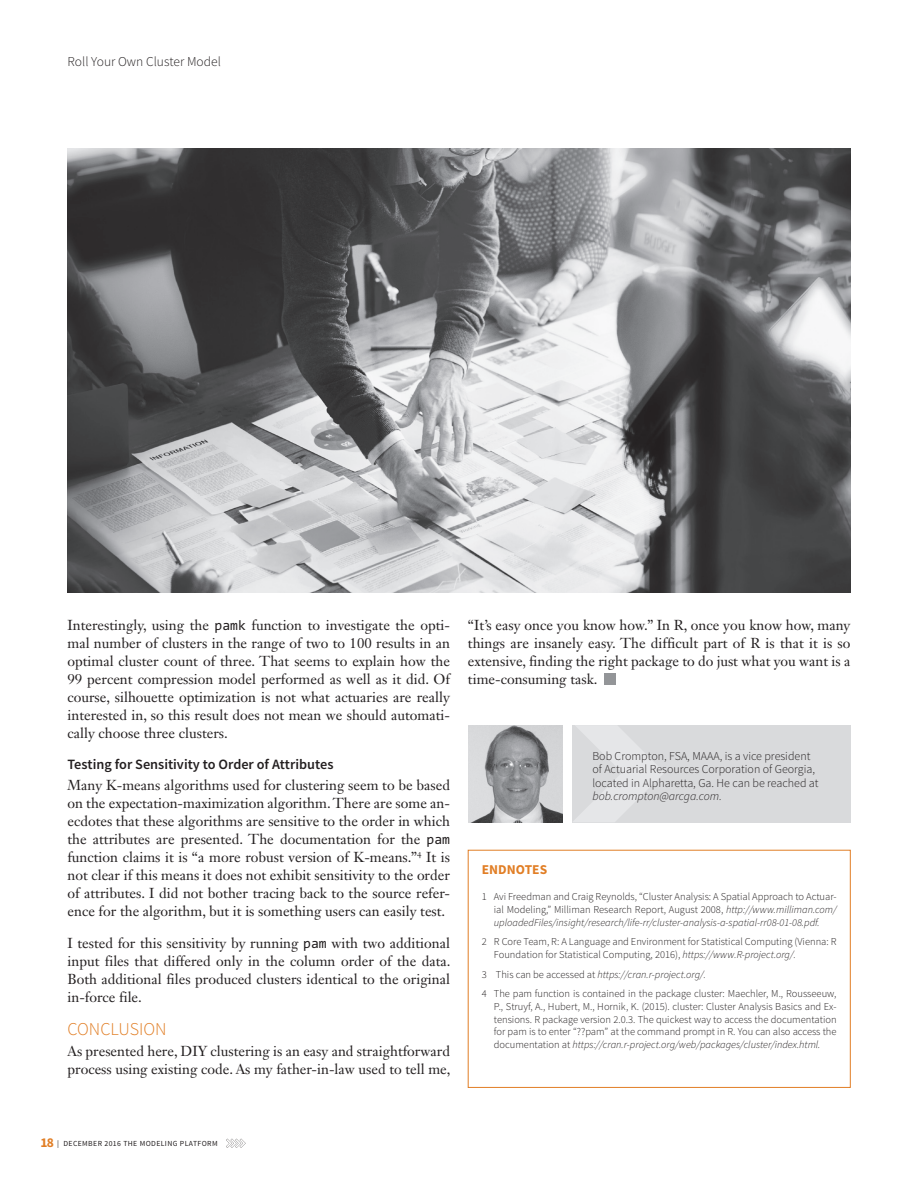
<style>
.page{position:relative;width:918px;height:1188px;background:#fff}
.page>*{position:absolute;margin:0;border:0;box-sizing:border-box;transform-origin:0 0}
.t1{font:300 18px "Source Sans Pro";color:#e17e25}
.t2{font:14.25px/18px "Janson Text LT Std";color:#231f20;text-align:justify}
.t3{font:600 14.25px "Source Sans Pro";color:#231f20}
.t4{font:300 13.5px "Source Sans Pro";color:#231f20}
.t5{font:700 13.5px "Source Sans Pro";color:#e17e25}
.t6{font:300 12px/13.5px "Source Sans Pro";color:#231f20}
.t7{font:italic 300 12px "Source Sans Pro";color:#231f20}
.t8{font:300 10.5px/12.8px "Source Sans Pro";color:#231f20;text-align:justify}
.t9{font:7.8px "Source Sans Pro";letter-spacing:.05em;color:#231f20}
.s1{font-family:"Consolas"}
.s2{font-style:italic}
.s3{font-weight:700;font-size:13.5px;color:#e17e25}
</style>
<div class="page">
<div style="left:572px;top:725px;width:278px;height:97px;background:#d9dadc"></div>
<img style="left:468px;top:725px;width:94px;height:97px">
<svg style="left:573px;top:726px;width:91px;height:96px"></svg>
<div style="left:468px;top:850px;width:382px;height:238px;border:1px solid #e17e25"></div>
<div style="left:604px;top:673px;width:12px;height:12px;background:#939598"></div>
<img style="left:68px;top:148px;width:782px;height:445px">
<svg style="left:226px;top:1139px;width:20px;height:9px"></svg>
<p class="t4" style="left:68px;top:54px;width:155px">Roll Your Own Cluster Model</p>
<p class="t2" style="left:67px;top:616px;width:384px">Interestingly, using the <span class="s1">pamk</span> function to investigate the opti&shy;mal number of clusters in the range of two to 100 results in an optimal cluster count of three. That seems to explain how the 99 percent compression model performed as well as it did. Of course, silhouette optimization is not what actuaries are really interested in, so this result does not mean we should automati&shy;cally choose three clusters.</p>
<p class="t3" style="left:67px;top:755px;width:268px">Testing for Sensitivity to Order of Attributes</p>
<p class="t2" style="left:67px;top:776px;width:384px">Many K-means algorithms used for clustering seem to be based on the expectation-maximization algorithm. There are some an&shy;ecdotes that these algorithms are sensitive to the order in which the attributes are presented. The documentation for the <span class="s1">pam </span>function claims it is “a more robust version of K-means.”<sup>4</sup> It is not clear if this means it does not exhibit sensitivity to the order of attributes. I did not bother tracing back to the source refer&shy;ence for the algorithm, but it is something users can easily test.</p>
<p class="t2" style="left:68px;top:934px;width:385px">I tested for this sensitivity by running <span class="s1">pam</span> with two additional input files that differed only in the column order of the data.<br>Both additional files produced clusters identical to the original in-force file.</p>
<p class="t1" style="left:68px;top:1019px;width:101px">CONCLUSION</p>
<p class="t2" style="left:68px;top:1042px;width:385px">As presented here, DIY clustering is an easy and straightforward process using existing code. As my father-in-law used to tell me,</p>
<p class="t2" style="left:468px;top:616px;width:384px">“It’s easy once you know how.” In R, once you know how, many things are insanely easy. The difficult part of R is that it is so extensive, finding the right package to do just what you want is a time-consuming task.</p>
<p class="t6" style="left:592px;top:749px;width:228px">Bob Crompton, FSA, MAAA, is a vice president of Actuarial Resources Corporation of Georgia, located in Alpharetta, Ga. He can be reached at</p>
<p class="t7" style="left:592px;top:789px;width:131px">bob.crompton@arcga.com.</p>
<p class="t5" style="left:482px;top:861px;width:67px">ENDNOTES</p>
<p class="t8" style="left:494px;top:890px;width:344px;text-indent:-12px">1 Avi Freedman and Craig Reynolds, “Cluster Analysis: A Spatial Approach to Actuar&shy;ial Modeling,” Milliman Research Report, August 2008, <span class="s2">http://www.milliman.com/ uploadedFiles/insight/research/life-rr/cluster-analysis-a-spatial-rr08-01-08.pdf.</span></p>
<p class="t8" style="left:494px;top:935px;width:344px;text-indent:-12px">2 R Core Team, R: A Language and Environment for Statistical Computing (Vienna: R<br>Foundation for Statistical Computing, 2016), <span class="s2">https://www.R-project.org/.</span></p>
<p class="t8" style="left:482px;top:964px;width:356px;line-height:19.5px">3 This can be accessed at <span class="s2">https://cran.r-project.org/.<br></span>4 The pam function is contained in the package cluster: Maechler, M., Rousseeuw,</p>
<p class="t8" style="left:494px;top:1000px;width:344px">P., Struyf, A., Hubert, M., Hornik, K. (2015). cluster: Cluster Analysis Basics and Ex&shy;tensions. R package version 2.0.3. The quickest way to access the documentation for pam is to enter “??pam” at the command prompt in R. You can also access the documentation at <span class="s2">https://cran.r-project.org/web/packages/cluster/index.html.</span></p>
<p class="t9" style="left:40px;top:1138px;width:179px"><span class="s3">18</span> | DECEMBER 2016 THE MODELING PLATFORM</p>
</div>
